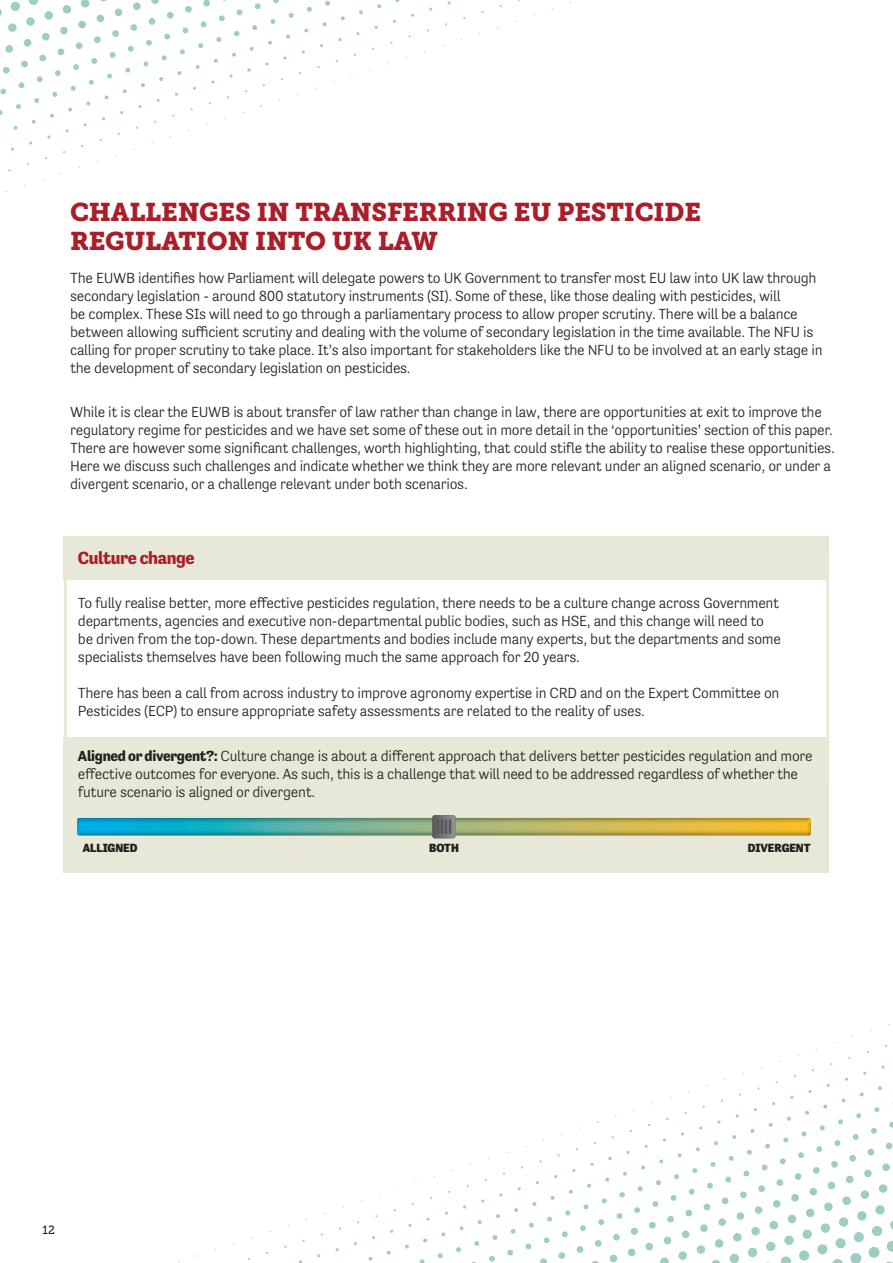
<style>
.page{position:relative;width:893px;height:1263px;background:#fff}
.page>*{position:absolute;margin:0;border:0;box-sizing:border-box;transform-origin:0 0}
.t1{font:25.5px/28.5px "Museo Slab 900";letter-spacing:-.01em;color:#aa1e2a}
.t2{font:700 18px "Tenso";letter-spacing:-.02em;color:#aa1e2a}
.t3{font:300 15px/18px "Tenso";letter-spacing:-.02em;color:#231f20}
.t4{font:900 12.15px "Tenso";color:#231f20}
.t5{font:12px "Museo Slab 500";color:#231f20}
.s1{font-weight:700}
</style>
<div class="page">
<div style="left:64px;top:737px;width:765px;height:135px;background:#e8e8d8"></div>
<div style="left:64px;top:536px;width:765px;height:43px;background:#e8e8d8"></div>
<div style="left:64px;top:559px;width:765px;height:221px;border:3px solid #e8e8d8"></div>
<img style="left:77px;top:818px;width:734px;height:17px">
<svg style="left:432px;top:815px;width:24px;height:23px"></svg>
<svg style="left:0;top:0;width:208px;height:193px"></svg>
<svg style="left:155px;top:0;width:416px;height:122px"></svg>
<svg style="left:651px;top:1024px;width:242px;height:239px"></svg>
<svg style="left:178px;top:1106px;width:526px;height:157px"></svg>
<h1 class="t1" style="left:70px;top:198px;width:632px">CHALLENGES IN TRANSFERRING EU PESTICIDE<br>REGULATION INTO UK LAW</h1>
<p class="t3" style="left:70px;top:268px;width:754px">The EUWB identifies how Parliament will delegate powers to UK Government to transfer most EU law into UK law through secondary legislation - around 800 statutory instruments (SI). Some of these, like those dealing with pesticides, will<br>be complex. These SIs will need to go through a parliamentary process to allow proper scrutiny. There will be a balance between allowing sufficient scrutiny and dealing with the volume of secondary legislation in the time available. The NFU is calling for proper scrutiny to take place. It’s also important for stakeholders like the NFU to be involved at an early stage in the development of secondary legislation on pesticides.</p>
<p class="t3" style="left:70px;top:403px;width:766px">While it is clear the EUWB is about transfer of law rather than change in law, there are opportunities at exit to improve the regulatory regime for pesticides and we have set some of these out in more detail in the ‘opportunities’ section of this paper.<br>There are however some significant challenges, worth highlighting, that could stifle the ability to realise these opportunities.<br>Here we discuss such challenges and indicate whether we think they are more relevant under an aligned scenario, or under a divergent scenario, or a challenge relevant under both scenarios.</p>
<p class="t2" style="left:78px;top:547px;width:118px">Culture change</p>
<p class="t3" style="left:78px;top:594px;width:704px">To fully realise better, more effective pesticides regulation, there needs to be a culture change across Government departments, agencies and executive non-departmental public bodies, such as HSE, and this change will need to be driven from the top-down. These departments and bodies include many experts, but the departments and some specialists themselves have been following much the same approach for 20 years.</p>
<p class="t3" style="left:78px;top:684px;width:703px">There has been a call from across industry to improve agronomy expertise in CRD and on the Expert Committee on<br>Pesticides (ECP) to ensure appropriate safety assessments are related to the reality of uses.</p>
<p class="t3" style="left:78px;top:746px;width:736px"><span class="s1">Aligned or divergent?:</span> Culture change is about a different approach that delivers better pesticides regulation and more effective outcomes for everyone. As such, this is a challenge that will need to be addressed regardless of whether the future scenario is aligned or divergent.</p>
<p class="t4" style="left:83px;top:841px;width:56px">ALLIGNED</p>
<p class="t4" style="left:429px;top:841px;width:31px">BOTH</p>
<p class="t4" style="left:748px;top:841px;width:64px">DIVERGENT</p>
<p class="t5" style="left:43px;top:1223px;width:14px">12</p>
</div>
